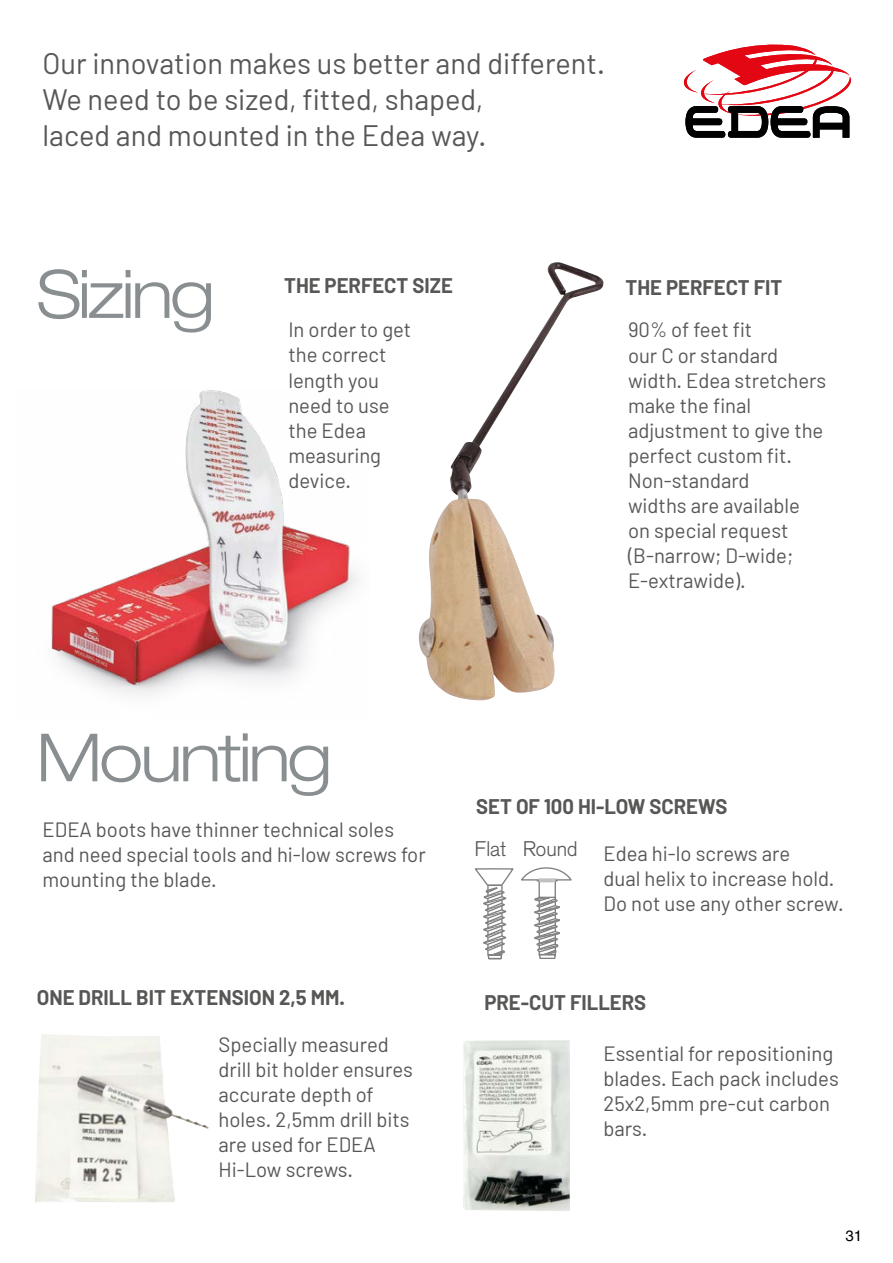
<style>
.page{position:relative;width:893px;height:1263px;background:#fff}
.page>*{position:absolute;margin:0;border:0;box-sizing:border-box;transform-origin:0 0}
.t1{font:300 expanded 66.6px "Helvetica Neue";letter-spacing:-.04em;color:#898e90}
.t2{font:29.55px/36px "Barlow";color:#575756}
.t3{font:300 20.85px "Akzidenz Grotesk";color:#575756}
.t4{font:20.7px/25px "Barlow";color:#575756}
.t5{font:700 20.7px "Barlow";color:#575756}
.t6{font:15px "Helvetica";color:#000}
</style>
<div class="page">
<img style="left:51px;top:390px;width:308px;height:305px">
<img style="left:419px;top:262px;width:185px;height:438px">
<img style="left:35px;top:1034px;width:174px;height:169px">
<svg style="left:474px;top:867px;width:98px;height:93px"></svg>
<svg style="left:683px;top:44px;width:168px;height:94px"></svg>
<img style="left:463px;top:1040px;width:107px;height:171px">
<h2 class="t2" style="left:43px;top:45px;width:564px">Our innovation makes us better and different.<br>We need to be sized, fitted, shaped,<br>laced and mounted in the Edea way.</h2>
<h1 class="t1" style="left:37px;top:254px;width:179px">Sizing</h1>
<p class="t5" style="left:284px;top:273px;width:170px">THE PERFECT SIZE</p>
<p class="t5" style="left:626px;top:275px;width:158px">THE PERFECT FIT</p>
<p class="t4" style="left:288px;top:317px;width:124px">In order to get the correct length you need to use the Edea measuring device.</p>
<p class="t4" style="left:628px;top:317px;width:200px">90% of feet fit<br>our C or standard width. Edea stretchers make the final adjustment to give the perfect custom fit.<br>Non-standard<br>widths are available on special request (B-narrow; D-wide;<br>E-extrawide).</p>
<h1 class="t1" style="left:37px;top:718px;width:296px">Mounting</h1>
<p class="t4" style="left:43px;top:816px;width:385px">EDEA boots have thinner technical soles and need special tools and hi-low screws for mounting the blade.</p>
<p class="t5" style="left:37px;top:985px;width:310px">ONE DRILL BIT EXTENSION 2,5 MM.</p>
<p class="t4" style="left:219px;top:1031px;width:196px">Specially measured drill bit holder ensures accurate depth of holes. 2,5mm drill bits are used for EDEA<br>Hi-Low screws.</p>
<p class="t5" style="left:476px;top:794px;width:253px">SET OF 100 HI-LOW SCREWS</p>
<p class="t3" style="left:475px;top:837px;width:104px">Flat Round</p>
<p class="t4" style="left:603px;top:840px;width:242px">Edea hi-lo screws are<br>dual helix to increase hold.<br>Do not use any other screw.</p>
<p class="t5" style="left:484px;top:989px;width:163px">PRE-CUT FILLERS</p>
<p class="t4" style="left:603px;top:1040px;width:237px">Essential for repositioning blades. Each pack includes<br>25x2,5mm pre-cut carbon bars.</p>
<p class="t6" style="left:845px;top:1226px;width:18px">31</p>
</div>
